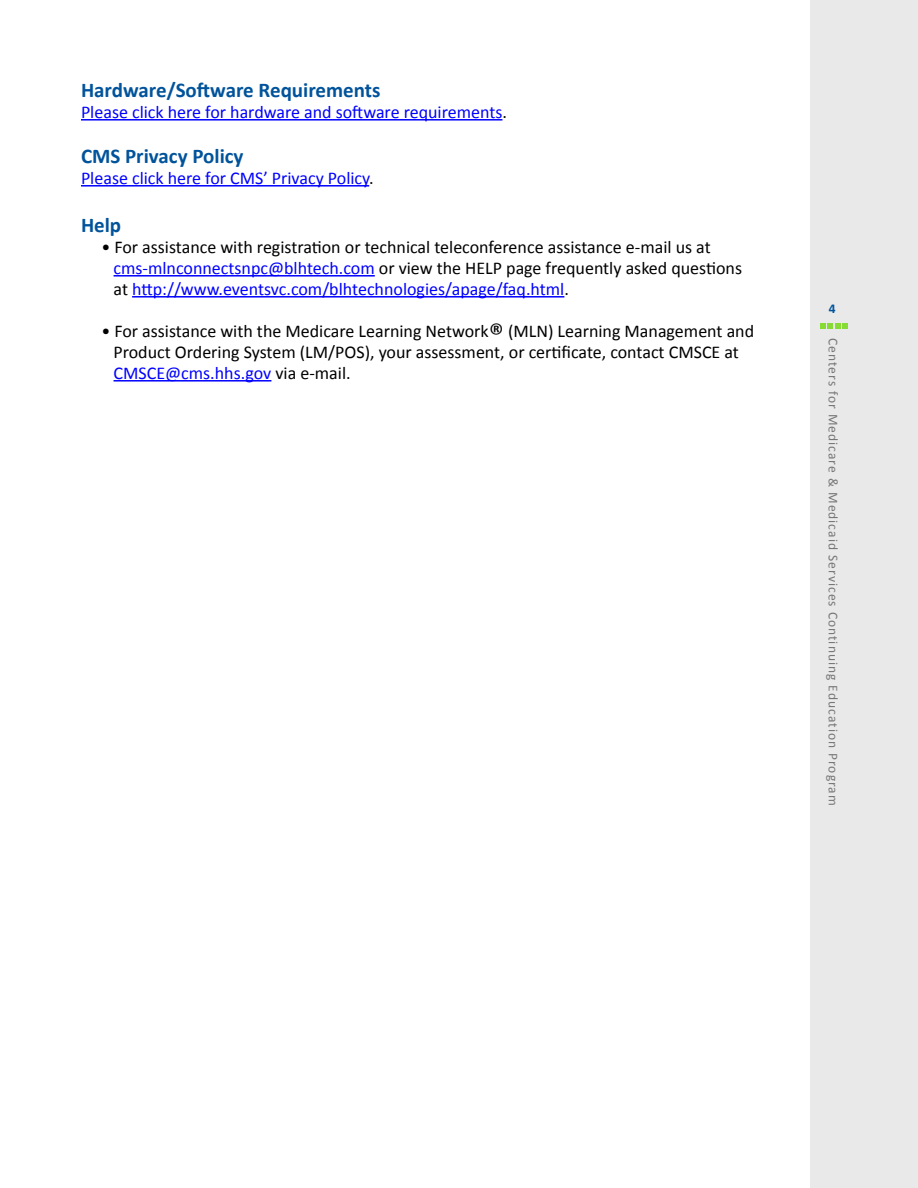
<style>
.page{position:relative;width:918px;height:1188px;background:#fff}
.page>*{position:absolute;margin:0;border:0;box-sizing:border-box;transform-origin:0 0}
.t1{font:700 21px "Calibri";color:#00539b}
.t2{font:18px/21px "Calibri";color:#000}
.t3{font:18px "Calibri";color:#00f}
.t4{font:13.5px "Calibri";letter-spacing:.075em;color:#777}
.t5{font:700 13.5px "Calibri";color:#00539b}
.s1{color:#000}
.s2{color:#00f}
.s3{font-size:30px}
</style>
<div class="page">
<div style="left:810px;top:0;width:108px;height:1188px;background:#e9e9e9"></div>
<svg style="left:820px;top:323px;width:28px;height:6px"></svg>
<hr style="left:81px;top:119px;width:421px;height:2px;background:#00f">
<hr style="left:81px;top:185px;width:288px;height:2px;background:#00f">
<hr style="left:114px;top:275px;width:261px;height:2px;background:#00f">
<hr style="left:132px;top:296px;width:432px;height:2px;background:#00f">
<hr style="left:114px;top:380px;width:157px;height:2px;background:#00f">
<p class="t1" style="left:81px;top:76px;width:301px">Hardware/Software Requirements</p>
<p class="t3" style="left:81px;top:100px;width:427px">Please click here for hardware and software requirements<span class="s1">.</span></p>
<p class="t1" style="left:81px;top:142px;width:164px">CMS Privacy Policy</p>
<p class="t3" style="left:81px;top:166px;width:294px">Please click here for CMS’ Privacy Policy<span class="s1">.</span></p>
<p class="t1" style="left:81px;top:211px;width:42px">Help</p>
<p class="t2" style="left:114px;top:236px;width:630px;text-indent:-12px">• For assistance with registration or technical teleconference assistance e-mail us at <span class="s2">cms-mlnconnectsnpc@blhtech.com</span> or view the HELP page frequently asked questions at <span class="s2">http://www.eventsvc.com/blhtechnologies/apage/faq.html</span>.</p>
<p class="t2" style="left:114px;top:320px;width:642px;text-indent:-12px">• For assistance with the Medicare Learning Network<span class="s3">®</span> (MLN) Learning Management and<br>Product Ordering System (LM/POS), your assessment, or certificate, contact CMSCE at<br><span class="s2">CMSCE@cms.hhs.gov</span> via e-mail.</p>
<p class="t5" style="left:829px;top:300px;width:8px">4</p>
<p class="t4" style="left:842px;top:338px;width:469px;rotate:90deg">Centers for Medicare &amp; Medicaid Services Continuing Education Program</p>
</div>
